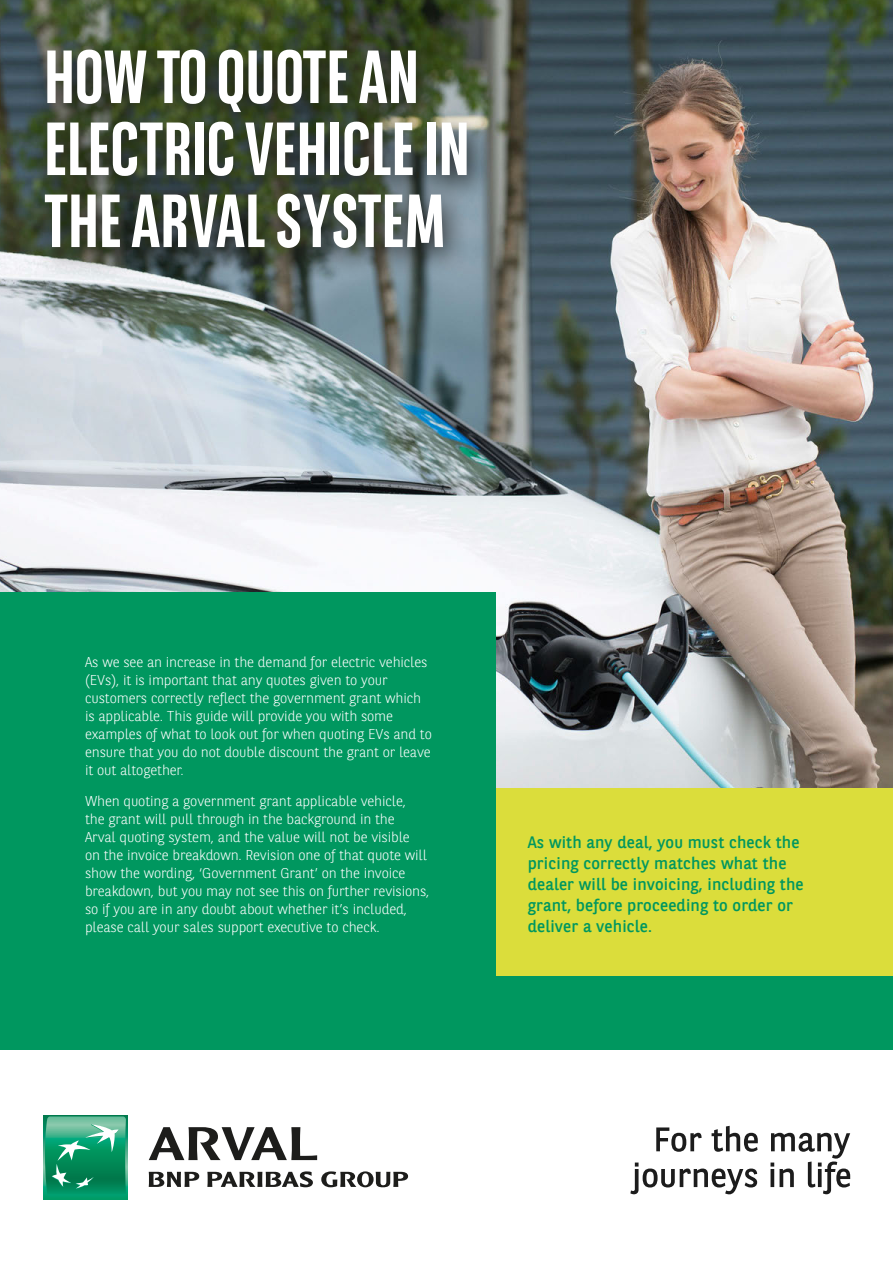
<style>
.page{position:relative;width:893px;height:1263px;background:#fff}
.page>*{position:absolute;margin:0;border:0;box-sizing:border-box;transform-origin:0 0}
.t1{font:700 75px/72px "BNPP Sans Condensed";color:#fff}
.Paragraph_Style_1{font:16.5px/21px "BNPP Sans";letter-spacing:.01em;color:#00975f}
.Paragraph_Style_1-2{font:300 14.25px/18px "BNPP Sans";letter-spacing:-.01em;color:#fff}
</style>
<div class="page">
<img style="left:0;top:0;width:893px;height:789px">
<div style="left:0;top:789px;width:893px;height:443px;background:#00975f"></div>
<div style="left:0;top:1051px;width:893px;height:212px;background:#fff"></div>
<div style="left:43px;top:1115px;width:85px;height:84px;background:linear-gradient(to right,#009d69,#009d69)"></div>
<svg style="left:45px;top:1116px;width:81px;height:80px;background:#2fa279"></svg>
<svg style="left:149px;top:1172px;width:50px;height:15px"></svg>
<svg style="left:207px;top:1171px;width:106px;height:16px"></svg>
<svg style="left:321px;top:1171px;width:87px;height:16px"></svg>
<svg style="left:149px;top:1127px;width:168px;height:33px"></svg>
<svg style="left:656px;top:1127px;width:46px;height:25px"></svg>
<svg style="left:712px;top:1126px;width:46px;height:26px"></svg>
<svg style="left:630px;top:1162px;width:127px;height:32px"></svg>
<svg style="left:770px;top:1133px;width:80px;height:61px"></svg>
<div style="left:27px;top:35px;width:467px;height:243px;background:#1d1d1b;opacity:.84"></div>
<div style="left:492px;top:789px;width:401px;height:187px;background:#dbdd3b"></div>
<div style="left:0;top:593px;width:495px;height:429px;background:#00975f"></div>
<p class="t1" style="left:44px;top:41px;width:427px">HOW TO QUOTE AN<br>ELECTRIC VEHICLE IN<br>THE ARVAL SYSTEM</p>
<p class="Paragraph_Style_1-2" style="left:85px;top:653px;width:348px">As we see an increase in the demand for electric vehicles (EVs), it is important that any quotes given to your customers correctly reflect the government grant which is applicable. This guide will provide you with some examples of what to look out for when quoting EVs and to ensure that you do not double discount the grant or leave it out altogether.</p>
<p class="Paragraph_Style_1-2" style="left:85px;top:791px;width:346px">When quoting a government grant applicable vehicle,<br>the grant will pull through in the background in the<br>Arval quoting system, and the value will not be visible<br>on the invoice breakdown. Revision one of that quote will show the wording, ‘Government Grant’ on the invoice breakdown, but you may not see this on further revisions, so if you are in any doubt about whether it’s included, please call your sales support executive to check.</p>
<p class="Paragraph_Style_1" style="left:528px;top:831px;width:277px">As with any deal, you must check the pricing correctly matches what the dealer will be invoicing, including the grant, before proceeding to order or deliver a vehicle.</p>
</div>
